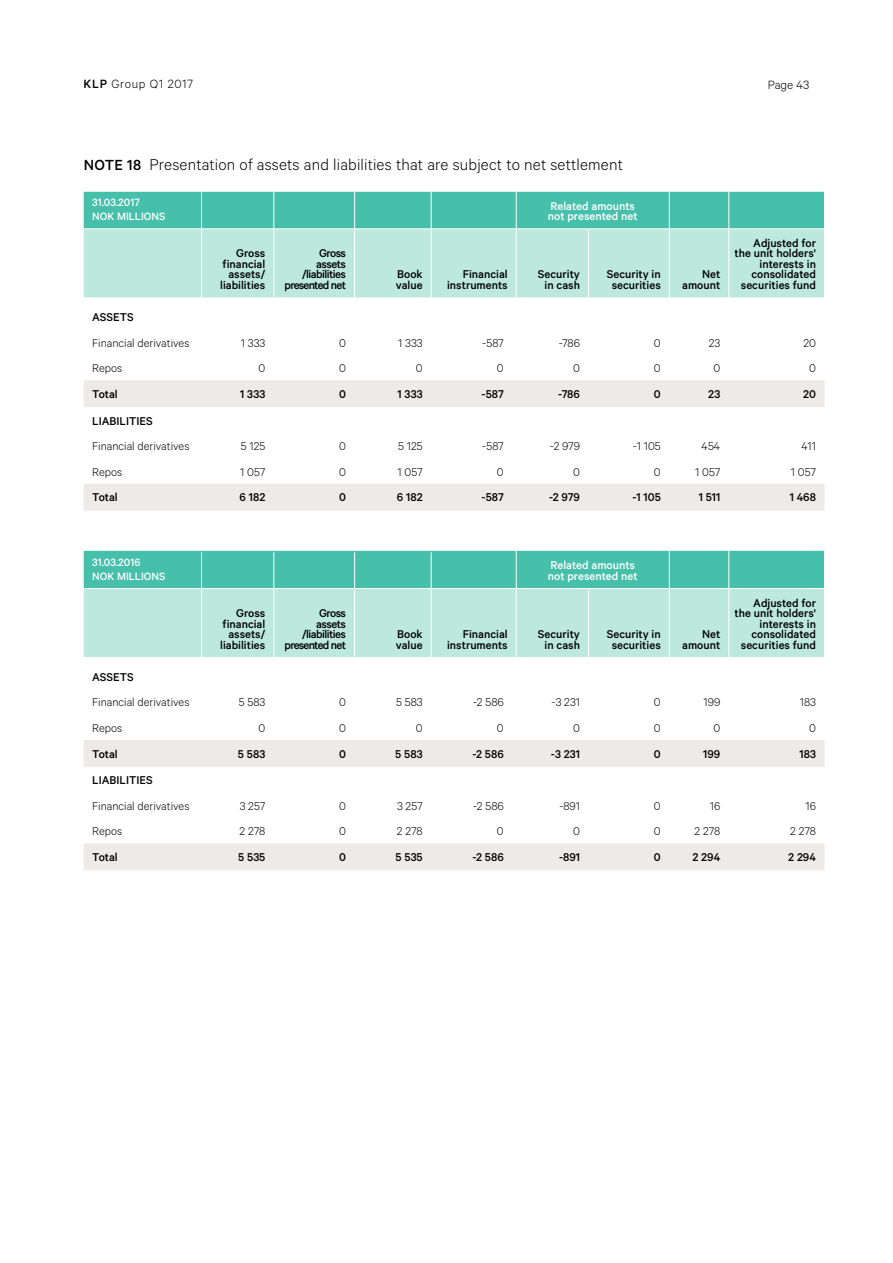
<style>
.page{position:relative;width:893px;height:1263px;background:#fff}
.page>*{position:absolute;margin:0;border:0;box-sizing:border-box;transform-origin:0 0}
.t1{font:300 17.55px "Calibre";letter-spacing:.01em;color:#000}
.t2{font:300 13.5px "Calibre";letter-spacing:.045em;color:#000}
.t3{font:500 12.75px/10.5px "Calibre";color:#000;text-align:right}
.t4{font:300 12.75px "Calibre";color:#000}
.t5{font:500 12.75px/10.5px "Calibre";letter-spacing:-.04em;color:#000;text-align:right}
.t6{font:500 12.75px/10.5px "Calibre";color:#fff}
.t7{font:500 12px/14.4px "Calibre";color:#fff}
.s1{font-weight:500}
.s2{font-weight:500;font-size:16.5px}
</style>
<div class="page">
<div style="left:84px;top:230px;width:740px;height:67px;background:#bce8dd"></div>
<svg style="left:84px;top:380px;width:740px;height:131px"></svg>
<hr style="left:201px;top:229px;width:1px;height:68px;background:#fff">
<hr style="left:274px;top:229px;width:1px;height:68px;background:#fff">
<hr style="left:354px;top:229px;width:1px;height:68px;background:#fff">
<hr style="left:431px;top:229px;width:1px;height:68px;background:#fff">
<hr style="left:516px;top:229px;width:1px;height:68px;background:#fff">
<hr style="left:588px;top:229px;width:1px;height:68px;background:#fff">
<hr style="left:669px;top:229px;width:1px;height:68px;background:#fff">
<hr style="left:729px;top:229px;width:1px;height:68px;background:#fff">
<svg style="left:84px;top:192px;width:740px;height:38px;background:#4fc2ae"></svg>
<div style="left:84px;top:589px;width:740px;height:68px;background:#bce8dd"></div>
<svg style="left:84px;top:740px;width:740px;height:130px"></svg>
<hr style="left:201px;top:589px;width:1px;height:68px;background:#fff">
<hr style="left:274px;top:589px;width:1px;height:68px;background:#fff">
<hr style="left:354px;top:589px;width:1px;height:68px;background:#fff">
<hr style="left:431px;top:589px;width:1px;height:68px;background:#fff">
<hr style="left:516px;top:589px;width:1px;height:68px;background:#fff">
<hr style="left:588px;top:589px;width:1px;height:68px;background:#fff">
<hr style="left:669px;top:589px;width:1px;height:68px;background:#fff">
<hr style="left:729px;top:589px;width:1px;height:68px;background:#fff">
<div style="left:84px;top:551px;width:740px;height:38px;background:#46bfab"></div>
<p class="t2" style="left:84px;top:76px;width:111px"><span class="s1">KLP</span> Group Q1 2017</p>
<p class="t2" style="left:768px;top:77px;width:43px">Page 43</p>
<h1 class="t1" style="left:84px;top:154px;width:541px"><span class="s2">NOTE 18</span> Presentation of assets and liabilities that are subject to net settlement</h1>
<p class="t7" style="left:92px;top:195px;width:75px">31.03.2017<br>NOK MILLIONS</p>
<p class="t6" style="left:548px;top:200px;width:91px">Related amounts not presented net</p>
<p class="t3" style="left:220px;top:248px;width:47px">Gross financial assets/ liabilities</p>
<p class="t5" style="left:285px;top:248px;width:63px">Gross<br>assets /liabilities presented net</p>
<p class="t3" style="left:396px;top:269px;width:28px;text-align:left">Book value</p>
<p class="t3" style="left:447px;top:269px;width:62px">Financial instruments</p>
<p class="t3" style="left:538px;top:269px;width:44px;text-align:center">Security in cash</p>
<p class="t3" style="left:607px;top:269px;width:56px;text-align:center">Security in securities</p>
<p class="t3" style="left:682px;top:269px;width:40px">Net amount</p>
<p class="t3" style="left:734px;top:237px;width:83px">Adjusted for the unit holders' interests in consolidated securities fund</p>
<p class="t3" style="left:92px;top:312px;width:43px">ASSETS</p>
<p class="t4" style="left:92px;top:335px;width:99px">Financial derivatives</p>
<p class="t4" style="left:241px;top:335px;width:26px">1 333</p>
<p class="t4" style="left:339px;top:335px;width:8px">0</p>
<p class="t4" style="left:398px;top:335px;width:26px">1 333</p>
<p class="t4" style="left:482px;top:335px;width:23px">-587</p>
<p class="t4" style="left:559px;top:335px;width:23px">-786</p>
<p class="t4" style="left:654px;top:335px;width:8px">0</p>
<p class="t4" style="left:709px;top:335px;width:13px">23</p>
<p class="t4" style="left:803px;top:335px;width:14px">20</p>
<p class="t4" style="left:92px;top:361px;width:32px">Repos</p>
<p class="t4" style="left:258px;top:361px;width:8px">0</p>
<p class="t4" style="left:339px;top:361px;width:8px">0</p>
<p class="t4" style="left:416px;top:361px;width:8px">0</p>
<p class="t4" style="left:497px;top:361px;width:8px">0</p>
<p class="t4" style="left:573px;top:361px;width:8px">0</p>
<p class="t4" style="left:654px;top:361px;width:8px">0</p>
<p class="t4" style="left:713px;top:361px;width:8px">0</p>
<p class="t4" style="left:809px;top:361px;width:8px">0</p>
<p class="t3" style="left:92px;top:388px;width:27px">Total</p>
<p class="t3" style="left:240px;top:388px;width:27px">1 333</p>
<p class="t3" style="left:339px;top:388px;width:8px">0</p>
<p class="t3" style="left:398px;top:388px;width:27px">1 333</p>
<p class="t3" style="left:482px;top:388px;width:24px">-587</p>
<p class="t3" style="left:558px;top:388px;width:23px">-786</p>
<p class="t3" style="left:654px;top:388px;width:8px">0</p>
<p class="t3" style="left:708px;top:388px;width:14px">23</p>
<p class="t3" style="left:803px;top:388px;width:14px">20</p>
<p class="t3" style="left:92px;top:415px;width:62px">LIABILITIES</p>
<p class="t4" style="left:92px;top:439px;width:99px">Financial derivatives</p>
<p class="t4" style="left:241px;top:439px;width:26px">5 125</p>
<p class="t4" style="left:339px;top:439px;width:8px">0</p>
<p class="t4" style="left:398px;top:439px;width:26px">5 125</p>
<p class="t4" style="left:482px;top:439px;width:23px">-587</p>
<p class="t4" style="left:550px;top:439px;width:32px">-2 979</p>
<p class="t4" style="left:633px;top:439px;width:30px">-1 105</p>
<p class="t4" style="left:702px;top:439px;width:20px">454</p>
<p class="t4" style="left:801px;top:439px;width:16px">411</p>
<p class="t4" style="left:92px;top:464px;width:32px">Repos</p>
<p class="t4" style="left:240px;top:464px;width:27px">1 057</p>
<p class="t4" style="left:339px;top:464px;width:8px">0</p>
<p class="t4" style="left:397px;top:464px;width:27px">1 057</p>
<p class="t4" style="left:497px;top:464px;width:8px">0</p>
<p class="t4" style="left:573px;top:464px;width:8px">0</p>
<p class="t4" style="left:654px;top:464px;width:8px">0</p>
<p class="t4" style="left:695px;top:464px;width:27px">1 057</p>
<p class="t4" style="left:791px;top:464px;width:27px">1 057</p>
<p class="t3" style="left:92px;top:492px;width:27px">Total</p>
<p class="t3" style="left:240px;top:492px;width:27px">6 182</p>
<p class="t3" style="left:339px;top:492px;width:8px">0</p>
<p class="t3" style="left:397px;top:492px;width:27px">6 182</p>
<p class="t3" style="left:482px;top:492px;width:24px">-587</p>
<p class="t3" style="left:549px;top:492px;width:32px">-2 979</p>
<p class="t3" style="left:632px;top:492px;width:30px">-1 105</p>
<p class="t3" style="left:699px;top:492px;width:23px">1 511</p>
<p class="t3" style="left:790px;top:492px;width:28px">1 468</p>
<p class="t7" style="left:92px;top:554px;width:75px">31.03.2016<br>NOK MILLIONS</p>
<p class="t6" style="left:548px;top:560px;width:91px">Related amounts not presented net</p>
<p class="t3" style="left:220px;top:607px;width:47px">Gross financial assets/ liabilities</p>
<p class="t5" style="left:285px;top:607px;width:63px">Gross<br>assets /liabilities presented net</p>
<p class="t3" style="left:396px;top:628px;width:28px;text-align:left">Book value</p>
<p class="t3" style="left:447px;top:628px;width:62px">Financial instruments</p>
<p class="t3" style="left:538px;top:628px;width:44px;text-align:center">Security in cash</p>
<p class="t3" style="left:607px;top:628px;width:56px;text-align:center">Security in securities</p>
<p class="t3" style="left:682px;top:628px;width:40px">Net amount</p>
<p class="t3" style="left:734px;top:597px;width:83px">Adjusted for the unit holders' interests in consolidated securities fund</p>
<p class="t3" style="left:92px;top:671px;width:43px">ASSETS</p>
<p class="t4" style="left:92px;top:695px;width:99px">Financial derivatives</p>
<p class="t4" style="left:239px;top:695px;width:28px">5 583</p>
<p class="t4" style="left:339px;top:695px;width:8px">0</p>
<p class="t4" style="left:396px;top:695px;width:28px">5 583</p>
<p class="t4" style="left:473px;top:695px;width:32px">-2 586</p>
<p class="t4" style="left:552px;top:695px;width:30px">-3 231</p>
<p class="t4" style="left:654px;top:695px;width:8px">0</p>
<p class="t4" style="left:703px;top:695px;width:18px">199</p>
<p class="t4" style="left:800px;top:695px;width:18px">183</p>
<p class="t4" style="left:92px;top:720px;width:32px">Repos</p>
<p class="t4" style="left:258px;top:720px;width:8px">0</p>
<p class="t4" style="left:339px;top:720px;width:8px">0</p>
<p class="t4" style="left:416px;top:720px;width:8px">0</p>
<p class="t4" style="left:497px;top:720px;width:8px">0</p>
<p class="t4" style="left:573px;top:720px;width:8px">0</p>
<p class="t4" style="left:654px;top:720px;width:8px">0</p>
<p class="t4" style="left:713px;top:720px;width:8px">0</p>
<p class="t4" style="left:809px;top:720px;width:8px">0</p>
<p class="t3" style="left:92px;top:748px;width:27px">Total</p>
<p class="t3" style="left:238px;top:748px;width:29px">5 583</p>
<p class="t3" style="left:339px;top:748px;width:8px">0</p>
<p class="t3" style="left:395px;top:748px;width:29px">5 583</p>
<p class="t3" style="left:472px;top:748px;width:33px">-2 586</p>
<p class="t3" style="left:551px;top:748px;width:31px">-3 231</p>
<p class="t3" style="left:654px;top:748px;width:8px">0</p>
<p class="t3" style="left:703px;top:748px;width:19px">199</p>
<p class="t3" style="left:799px;top:748px;width:18px">183</p>
<p class="t3" style="left:92px;top:775px;width:62px">LIABILITIES</p>
<p class="t4" style="left:92px;top:798px;width:99px">Financial derivatives</p>
<p class="t4" style="left:240px;top:798px;width:27px">3 257</p>
<p class="t4" style="left:339px;top:798px;width:8px">0</p>
<p class="t4" style="left:397px;top:798px;width:27px">3 257</p>
<p class="t4" style="left:473px;top:798px;width:32px">-2 586</p>
<p class="t4" style="left:559px;top:798px;width:22px">-891</p>
<p class="t4" style="left:654px;top:798px;width:8px">0</p>
<p class="t4" style="left:710px;top:798px;width:12px">16</p>
<p class="t4" style="left:805px;top:798px;width:12px">16</p>
<p class="t4" style="left:92px;top:824px;width:32px">Repos</p>
<p class="t4" style="left:240px;top:824px;width:27px">2 278</p>
<p class="t4" style="left:339px;top:824px;width:8px">0</p>
<p class="t4" style="left:397px;top:824px;width:27px">2 278</p>
<p class="t4" style="left:497px;top:824px;width:8px">0</p>
<p class="t4" style="left:573px;top:824px;width:8px">0</p>
<p class="t4" style="left:654px;top:824px;width:8px">0</p>
<p class="t4" style="left:695px;top:824px;width:27px">2 278</p>
<p class="t4" style="left:790px;top:824px;width:27px">2 278</p>
<p class="t3" style="left:92px;top:851px;width:27px">Total</p>
<p class="t3" style="left:238px;top:851px;width:29px">5 535</p>
<p class="t3" style="left:339px;top:851px;width:8px">0</p>
<p class="t3" style="left:395px;top:851px;width:29px">5 535</p>
<p class="t3" style="left:472px;top:851px;width:33px">-2 586</p>
<p class="t3" style="left:559px;top:851px;width:22px">-891</p>
<p class="t3" style="left:654px;top:851px;width:8px">0</p>
<p class="t3" style="left:692px;top:851px;width:29px">2 294</p>
<p class="t3" style="left:788px;top:851px;width:29px">2 294</p>
</div>
